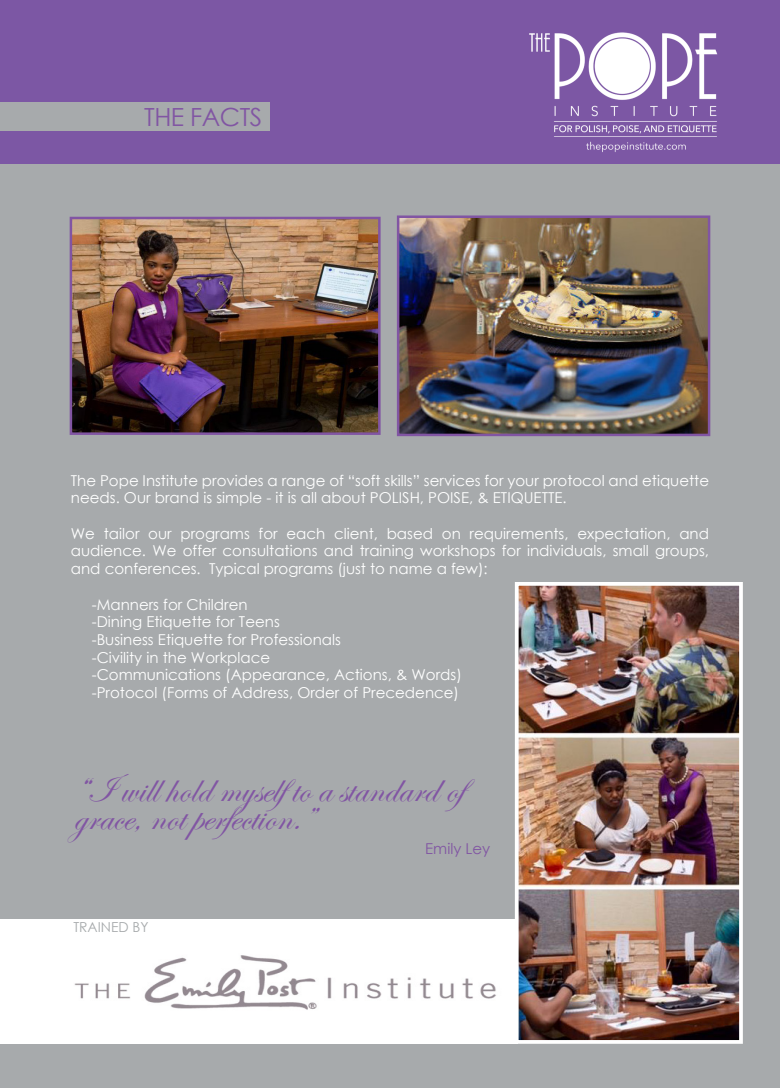
<style>
.page{position:relative;width:780px;height:1088px;background:#fff}
.page>*{position:absolute;margin:0;border:0;box-sizing:border-box;transform-origin:0 0}
.Normal_text{font:41.25px "Edwardian Script ITC";color:#8155a3}
.Tech_data_title{font:25px "Century Gothic";letter-spacing:-.02em;color:#8155a3}
.Normal_text-2{font:15px/17.8px "Century Gothic";color:#fff}
.Normal_text-3{font:15px "Century Gothic";color:#8155a3}
.Normal_text-4{font:13.75px "Century Gothic";color:#a7aaac}
.s1{font-size:45px}
</style>
<div class="page">
<div style="left:0;top:164px;width:780px;height:924px;background:#a7aaac"></div>
<div style="left:0;top:0;width:780px;height:163px;background:#7c57a4"></div>
<div style="left:0;top:103px;width:269px;height:28px;background:#a7aaac"></div>
<img style="left:73px;top:220px;width:304px;height:212px">
<div style="left:70px;top:217px;width:310px;height:218px;border:2px solid #8155a3"></div>
<img style="left:529px;top:32px;width:189px;height:120px">
<img style="left:520px;top:587px;width:217px;height:452px">
<div style="left:515px;top:582px;width:227px;height:462px;border:4px solid #fff"></div>
<div style="left:0;top:919px;width:517px;height:125px;background:#fff"></div>
<img style="left:74px;top:955px;width:422px;height:55px">
<img style="left:400px;top:218px;width:307px;height:215px">
<div style="left:397px;top:215px;width:313px;height:221px;border:2px solid #8155a3"></div>
<p class="Tech_data_title" style="left:144px;top:100px;width:120px">THE FACTS</p>
<p class="Normal_text-2" style="left:71px;top:471px;width:639px">The Pope Institute provides a range of “soft skills” services for your protocol and etiquette needs. Our brand is simple - it is all about POLISH, POISE, &amp; ETIQUETTE.</p>
<p class="Normal_text-2" style="left:71px;top:524px;width:639px;text-align:justify">We tailor our programs for each client, based on requirements, expectation, and audience. We offer consultations and training workshops for individuals, small groups, and conferences. Typical programs (just to name a few):</p>
<p class="Normal_text-2" style="left:92px;top:595px;width:157px">-Manners for Children</p>
<p class="Normal_text-2" style="left:92px;top:613px;width:190px">-Dining Etiquette for Teens</p>
<p class="Normal_text-2" style="left:92px;top:630px;width:251px">-Business Etiquette for Professionals</p>
<p class="Normal_text-2" style="left:92px;top:648px;width:180px">-Civility in the Workplace</p>
<p class="Normal_text-2" style="left:92px;top:666px;width:372px">-Communications (Appearance, Actions, &amp; Words)</p>
<p class="Normal_text-2" style="left:92px;top:684px;width:369px">-Protocol (Forms of Address, Order of Precedence)</p>
<p class="Normal_text" style="left:73px;top:766px;width:415px"><span class="s1">“</span>I will hold myselfto a standard of</p>
<p class="Normal_text" style="left:73px;top:794px;width:241px">grace, not perfection.”</p>
<p class="Normal_text-3" style="left:425px;top:838px;width:67px">Emily Ley</p>
<p class="Normal_text-4" style="left:73px;top:917px;width:77px">TRAINED BY</p>
</div>
